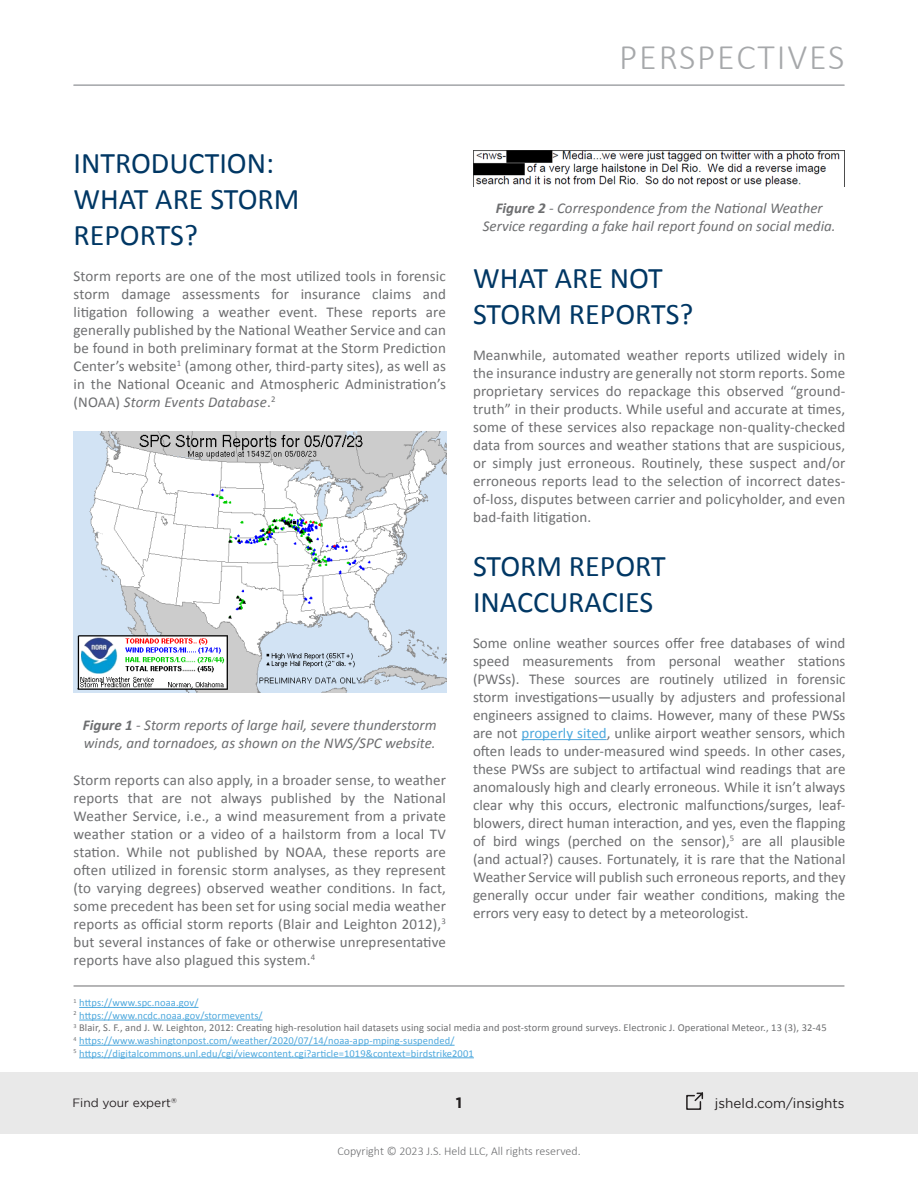
<style>
.page{position:relative;width:918px;height:1188px;background:#fff}
.page>*{position:absolute;margin:0;border:0;box-sizing:border-box;transform-origin:0 0}
.t1{font:300 36px "Calibri";letter-spacing:.05em;color:#a6a8aa}
.Main_Titles{font:30px/36px "Calibri";color:#003764}
.Text_Styles{font:15px/18px "Calibri";letter-spacing:.01em;color:#6d6e70;text-align:justify}
.t2{font:italic 15px/18px "Calibri";color:#6d6e70}
.t3{font:700 15px "Gotham";color:#231f20}
.t4{font:13.5px "Gotham";color:#231f20}
.t5{font:300 12px "Calibri";color:#6d6e70}
.t6{font:12px "Gotham";color:#241f21}
.t7{font:10.5px "Calibri";letter-spacing:.01em;color:#4da8dd}
.t8{font:10.5px "Calibri";letter-spacing:.01em;color:#6d6e70}
.t9{font:7.05px "Gotham";color:#241f21}
.s1{font-style:italic}
.s2{font-weight:700}
.s3{color:#4da8dd}
</style>
<div class="page">
<div style="left:0;top:1072px;width:918px;height:62px;background:#e9e9e9"></div>
<svg style="left:686px;top:1092px;width:18px;height:18px"></svg>
<hr style="left:74px;top:85px;width:770px;height:1px;background:#a6a8ab">
<hr style="left:522px;top:739px;width:85px;height:1px;background:#4da8dd">
<hr style="left:74px;top:986px;width:770px;height:1px;background:#6d6e70">
<hr style="left:79px;top:1007px;width:119px;height:1px;background:#4da8dd">
<hr style="left:79px;top:1020px;width:184px;height:1px;background:#4da8dd">
<hr style="left:79px;top:1045px;width:376px;height:1px;background:#4da8dd">
<hr style="left:79px;top:1057px;width:395px;height:1px;background:#4da8dd">
<img style="left:74px;top:431px;width:372px;height:262px">
<img style="left:473px;top:151px;width:367px;height:35px">
<h1 class="t1" style="left:619px;top:35px;width:227px">PERSPECTIVES</h1>
<p class="Main_Titles" style="left:74px;top:144px;width:228px">INTRODUCTION:<br>WHAT ARE STORM<br>REPORTS?</p>
<p class="Text_Styles" style="left:74px;top:266px;width:374px">Storm reports are one of the most utilized tools in forensic storm damage assessments for insurance claims and litigation following a weather event. These reports are generally published by the National Weather Service and can be found in both preliminary format at the Storm Prediction Center’s website<sup>1</sup> (among other, third-party sites), as well as in the National Oceanic and Atmospheric Administration’s (NOAA) <span class="s1">Storm Events Database</span>.<sup>2</sup></p>
<p class="t2" style="left:83px;top:715px;width:355px"><span class="s2">Figure 1</span> - Storm reports of large hail, severe thunderstorm winds, and tornadoes, as shown on the NWS/SPC website.</p>
<p class="Text_Styles" style="left:74px;top:770px;width:374px">Storm reports can also apply, in a broader sense, to weather reports that are not always published by the National Weather Service, i.e., a wind measurement from a private weather station or a video of a hailstorm from a local TV station. While not published by NOAA, these reports are often utilized in forensic storm analyses, as they represent (to varying degrees) observed weather conditions. In fact, some precedent has been set for using social media weather reports as official storm reports (Blair and Leighton 2012),<sup>3 </sup>but several instances of fake or otherwise unrepresentative reports have also plagued this system.<sup>4</sup></p>
<p class="t2" style="left:483px;top:199px;width:354px;text-align:center"><span class="s2">Figure 2</span> - Correspondence from the National Weather<br>Service regarding a fake hail report found on social media.</p>
<p class="Main_Titles" style="left:473px;top:259px;width:222px">WHAT ARE NOT<br>STORM REPORTS?</p>
<p class="Text_Styles" style="left:473px;top:345px;width:374px">Meanwhile, automated weather reports utilized widely in the insurance industry are generally not storm reports. Some proprietary services do repackage this observed “ground&shy;truth” in their products. While useful and accurate at times, some of these services also repackage non-quality-checked data from sources and weather stations that are suspicious, or simply just erroneous. Routinely, these suspect and/or erroneous reports lead to the selection of incorrect dates&shy;of-loss, disputes between carrier and policyholder, and even bad-faith litigation.</p>
<p class="Main_Titles" style="left:473px;top:547px;width:194px">STORM REPORT<br>INACCURACIES</p>
<p class="Text_Styles" style="left:473px;top:633px;width:374px">Some online weather sources offer free databases of wind speed measurements from personal weather stations (PWSs). These sources are routinely utilized in forensic storm investigations—usually by adjusters and professional engineers assigned to claims. However, many of these PWSs are not <span class="s3">properly sited</span>, unlike airport weather sensors, which often leads to under-measured wind speeds. In other cases, these PWSs are subject to artifactual wind readings that are anomalously high and clearly erroneous. While it isn’t always clear why this occurs, electronic malfunctions/surges, leaf&shy;blowers, direct human interaction, and yes, even the flapping of bird wings (perched on the sensor),<sup>5</sup> are all plausible (and actual?) causes. Fortunately, it is rare that the National Weather Service will publish such erroneous reports, and they generally occur under fair weather conditions, making the errors very easy to detect by a meteorologist.</p>
<p class="t7" style="left:74px;top:996px;width:126px"><sup>1</sup> https://www.spc.noaa.gov/</p>
<p class="t7" style="left:74px;top:1009px;width:191px"><sup>2</sup> https://www.ncdc.noaa.gov/stormevents/</p>
<p class="t8" style="left:74px;top:1021px;width:755px"><sup>3</sup> Blair, S. F., and J. W. Leighton, 2012: Creating high-resolution hail datasets using social media and post-storm ground surveys. Electronic J. Operational Meteor., 13 (3), 32-45</p>
<p class="t7" style="left:74px;top:1034px;width:382px"><sup>4</sup> https://www.washingtonpost.com/weather/2020/07/14/noaa-app-mping-suspended/</p>
<p class="t7" style="left:74px;top:1047px;width:402px"><sup>5</sup> https://digitalcommons.unl.edu/cgi/viewcontent.cgi?article=1019&amp;context=birdstrike2001</p>
<p class="t6" style="left:72px;top:1096px;width:100px">Find your expert</p>
<p class="t3" style="left:456px;top:1093px;width:8px">1</p>
<p class="t4" style="left:715px;top:1095px;width:131px">jsheld.com/insights</p>
<p class="t9" style="left:171px;top:1096px;width:7px">®</p>
<p class="t5" style="left:337px;top:1144px;width:245px">Copyright © 2023 J.S. Held LLC, All rights reserved.</p>
</div>
